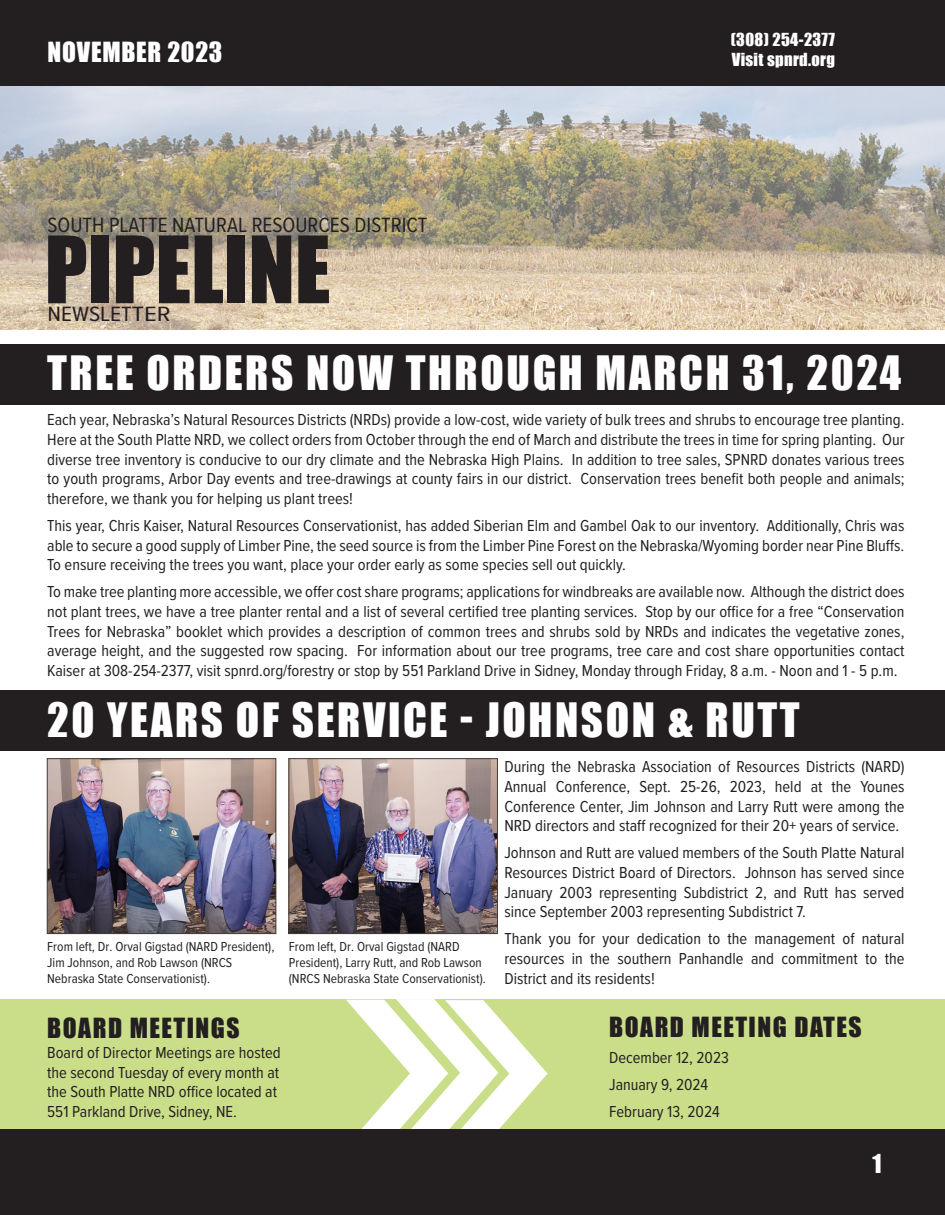
<style>
.page{position:relative;width:945px;height:1215px;background:#fff}
.page>*{position:absolute;margin:0;border:0;box-sizing:border-box;transform-origin:0 0}
.TITLE_white{font:85.8px "Impact";color:#231f20}
.Kids_Corner_header{font:43.5px "Impact";letter-spacing:.06em;color:#fff}
.Header_Black{font:25.5px "Impact";letter-spacing:.06em;color:#231f20}
.t1{font:25.5px "Impact";letter-spacing:.03em;color:#fff}
.t2{font:24px "Impact";color:#fff}
.Sub_Title_white{font:21.45px "Proxima Nova Cond";color:#231f20}
.Sub_Title_white-2{font:21.45px "Proxima Nova Cond";color:#231f20;scale:1.11 1}
.Header_white{font:16.5px/19.8px "Proxima Nova Cond";color:#231f20;text-align:justify}
.t3{font:16.5px "Impact";letter-spacing:.02em;color:#fff}
.Header_Green{font:13.5px/16.2px "Proxima Nova Cond";color:#231f20}
</style>
<div class="page">
<img style="left:0;top:86px;width:945px;height:243px">
<div style="left:0;top:0;width:945px;height:86px;background:#231f20"></div>
<div style="left:0;top:1000px;width:945px;height:147px;background:#cade89"></div>
<svg style="left:346px;top:999px;width:202px;height:130px"></svg>
<div style="left:0;top:1129px;width:945px;height:86px;background:#231f20"></div>
<div style="left:0;top:344px;width:945px;height:61px;background:#231f20"></div>
<div style="left:0;top:690px;width:945px;height:60px;background:#231f20"></div>
<img style="left:49px;top:760px;width:225px;height:172px">
<div style="left:47px;top:758px;width:229px;height:176px;border:1px solid #423e3a"></div>
<img style="left:291px;top:760px;width:205px;height:172px">
<div style="left:289px;top:758px;width:209px;height:176px;border:1px solid #423e3a"></div>
<p class="t1" style="left:48px;top:32px;width:176px">NOVEMBER 2023</p>
<p class="Sub_Title_white" style="left:48px;top:209px;width:381px">SOUTH PLATTE NATURAL RESOURCES DISTRICT</p>
<p class="TITLE_white" style="left:45px;top:203px;width:287px">PIPELINE</p>
<p class="Sub_Title_white-2" style="left:48px;top:298px;width:113px">NEWSLETTER</p>
<p class="t3" style="left:731px;top:27px;width:106px">(308) 254-2377</p>
<p class="t3" style="left:732px;top:47px;width:105px">Visit spnrd.org</p>
<p class="Kids_Corner_header" style="left:47px;top:339px;width:856px">TREE ORDERS NOW THROUGH MARCH 31, 2024</p>
<p class="Header_white" style="left:47px;top:409px;width:859px">Each year, Nebraska’s Natural Resources Districts (NRDs) provide a low-cost, wide variety of bulk trees and shrubs to encourage tree planting.<br>Here at the South Platte NRD, we collect orders from October through the end of March and distribute the trees in time for spring planting. Our diverse tree inventory is conducive to our dry climate and the Nebraska High Plains. In addition to tree sales, SPNRD donates various trees to youth programs, Arbor Day events and tree-drawings at county fairs in our district. Conservation trees benefit both people and animals; therefore, we thank you for helping us plant trees!</p>
<p class="Header_white" style="left:47px;top:515px;width:859px">This year, Chris Kaiser, Natural Resources Conservationist, has added Siberian Elm and Gambel Oak to our inventory. Additionally, Chris was able to secure a good supply of Limber Pine, the seed source is from the Limber Pine Forest on the Nebraska/Wyoming border near Pine Bluffs.<br>To ensure receiving the trees you want, place your order early as some species sell out quickly.</p>
<p class="Header_white" style="left:47px;top:581px;width:859px">To make tree planting more accessible, we offer cost share programs; applications for windbreaks are available now. Although the district does not plant trees, we have a tree planter rental and a list of several certified tree planting services. Stop by our office for a free “Conservation Trees for Nebraska” booklet which provides a description of common trees and shrubs sold by NRDs and indicates the vegetative zones, average height, and the suggested row spacing. For information about our tree programs, tree care and cost share opportunities contact Kaiser at 308-254-2377, visit spnrd.org/forestry or stop by 551 Parkland Drive in Sidney, Monday through Friday, 8 a.m. - Noon and 1 - 5 p.m.</p>
<p class="Kids_Corner_header" style="left:47px;top:686px;width:754px">20 YEARS OF SERVICE - JOHNSON &amp; RUTT</p>
<p class="Header_Green" style="left:47px;top:938px;width:229px">From left, Dr. Orval Gigstad (NARD President),<br>Jim Johnson, and Rob Lawson (NRCS<br>Nebraska State Conservationist).</p>
<p class="Header_Green" style="left:289px;top:938px;width:198px">From left, Dr. Orval Gigstad (NARD<br>President), Larry Rutt, and Rob Lawson (NRCS Nebraska State Conservationist).</p>
<p class="Header_Black" style="left:47px;top:1008px;width:194px">BOARD MEETINGS</p>
<p class="Header_white" style="left:47px;top:1042px;width:235px;text-align:left">Board of Director Meetings are hosted the second Tuesday of every month at the South Platte NRD office located at 551 Parkland Drive, Sidney, NE.</p>
<p class="Header_white" style="left:504px;top:756px;width:402px">During the Nebraska Association of Resources Districts (NARD)<br>Annual Conference, Sept. 25-26, 2023, held at the Younes Conference Center, Jim Johnson and Larry Rutt were among the NRD directors and staff recognized for their 20+ years of service.</p>
<p class="Header_white" style="left:504px;top:842px;width:402px">Johnson and Rutt are valued members of the South Platte Natural Resources District Board of Directors. Johnson has served since January 2003 representing Subdistrict 2, and Rutt has served since September 2003 representing Subdistrict 7.</p>
<p class="Header_white" style="left:504px;top:928px;width:402px">Thank you for your dedication to the management of natural resources in the southern Panhandle and commitment to the District and its residents!</p>
<p class="Header_Black" style="left:609px;top:1007px;width:254px">BOARD MEETING DATES</p>
<p class="Header_white" style="left:609px;top:1047px;width:121px">December 12, 2023</p>
<p class="Header_white" style="left:609px;top:1074px;width:101px">January 9, 2024</p>
<p class="Header_white" style="left:609px;top:1101px;width:112px">February 13, 2024</p>
<p class="t2" style="left:873px;top:1145px;width:11px">1</p>
</div>
